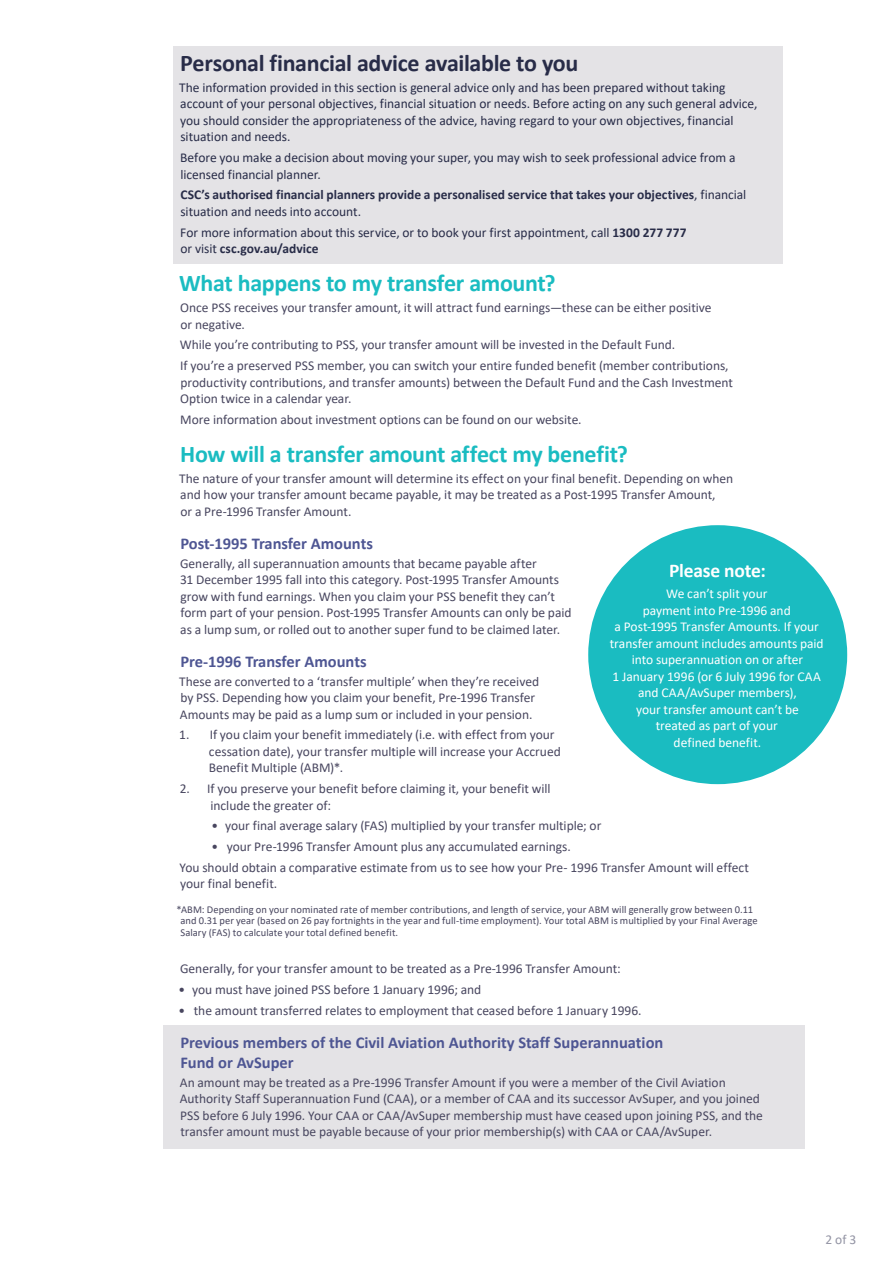
<style>
.page{position:relative;width:893px;height:1263px;background:#fff}
.page>*{position:absolute;margin:0;border:0;box-sizing:border-box;transform-origin:0 0}
.t1{font:700 24px "Calibri";letter-spacing:-.015em;color:#1abcc1}
.t2{font:700 24px "Calibri";letter-spacing:-.015em;color:#282c48}
.t3{font:700 19.5px "Calibri";letter-spacing:-.01em;color:#fff}
.t4{font:700 16.5px/20.4px "Calibri";color:#4e5693}
.t5{font:13.5px/16.5px "Calibri";letter-spacing:-.005em;color:#48465f}
.t6{font:13.5px/16.5px "Calibri";letter-spacing:-.005em;color:#282c48}
.t7{font:13.5px/16.5px "Calibri";letter-spacing:-.005em;color:#fff;text-align:center}
.t8{font:700 13.5px/16.5px "Calibri";color:#282c48}
.t9{font:13.5px "Calibri";color:#9394a4}
.t10{font:10.5px/11.6px "Calibri";letter-spacing:.005em;color:#48465f}
.s1{font-weight:400}
.s2{font-weight:700}
</style>
<div class="page">
<div style="left:173px;top:46px;width:609px;height:218px;background:#e4e3e6"></div>
<div style="left:163px;top:1025px;width:641px;height:124px;background:#e4e3e6"></div>
<div style="left:588px;top:525px;width:259px;height:259px;background:#1abcc1;border-radius:50%"></div>
<h1 class="t2" style="left:180px;top:46px;width:400px">Personal financial advice available to you</h1>
<p class="t6" style="left:179px;top:79px;width:580px">The information provided in this section is general advice only and has been prepared without taking account of your personal objectives, financial situation or needs. Before acting on any such general advice, you should consider the appropriateness of the advice, having regard to your own objectives, financial situation and needs.</p>
<p class="t6" style="left:180px;top:149px;width:557px">Before you make a decision about moving your super, you may wish to seek professional advice from a licensed financial planner.</p>
<p class="t8" style="left:180px;top:186px;width:567px">CSC’s authorised financial planners provide a personalised service that takes your objectives<span class="s1">, financial situation and needs into account.</span></p>
<p class="t6" style="left:180px;top:224px;width:508px">For more information about this service, or to book your first appointment, call <span class="s2">1300 277 777 </span>or visit <span class="s2">csc.gov.au/advice</span></p>
<h1 class="t1" style="left:179px;top:266px;width:378px">What happens to my transfer amount?</h1>
<p class="t5" style="left:180px;top:299px;width:533px">Once PSS receives your transfer amount, it will attract fund earnings—these can be either positive or negative.</p>
<p class="t5" style="left:180px;top:334px;width:550px;line-height:20.7px">While you’re contributing to PSS, your transfer amount will be invested in the Default Fund.<br>If you’re a preserved PSS member, you can switch your entire funded benefit (member contributions,</p>
<p class="t5" style="left:180px;top:374px;width:554px">productivity contributions, and transfer amounts) between the Default Fund and the Cash Investment<br>Option twice in a calendar year.</p>
<p class="t5" style="left:180px;top:411px;width:403px">More information about investment options can be found on our website.</p>
<h1 class="t1" style="left:180px;top:437px;width:449px">How will a transfer amount affect my benefit?</h1>
<p class="t5" style="left:179px;top:470px;width:556px">The nature of your transfer amount will determine its effect on your final benefit. Depending on when and how your transfer amount became payable, it may be treated as a Post-1995 Transfer Amount,<br>or a Pre-1996 Transfer Amount.</p>
<p class="t4" style="left:180px;top:533px;width:194px">Post-1995 Transfer Amounts</p>
<p class="t5" style="left:180px;top:555px;width:393px">Generally, all superannuation amounts that became payable after<br>31 December 1995 fall into this category. Post-1995 Transfer Amounts grow with fund earnings. When you claim your PSS benefit they can’t form part of your pension. Post-1995 Transfer Amounts can only be paid as a lump sum, or rolled out to another super fund to be claimed later.</p>
<p class="t4" style="left:180px;top:651px;width:188px">Pre-1996 Transfer Amounts</p>
<p class="t5" style="left:179px;top:672px;width:362px">These are converted to a ‘transfer multiple’ when they’re received by PSS. Depending how you claim your benefit, Pre-1996 Transfer<br>Amounts may be paid as a lump sum or included in your pension.</p>
<p class="t5" style="left:209px;top:726px;width:354px;text-indent:-29px">1. If you claim your benefit immediately (i.e. with effect from your cessation date), your transfer multiple will increase your Accrued<br>Benefit Multiple (ABM)*.</p>
<p class="t5" style="left:210px;top:780px;width:342px;text-indent:-31px">2. If you preserve your benefit before claiming it, your benefit will include the greater of:</p>
<p class="t5" style="left:211px;top:817px;width:391px">• your final average salary (FAS) multiplied by your transfer multiple; or</p>
<p class="t5" style="left:179px;top:836px;width:571px;line-height:20.7px;text-indent:32px">• your Pre-1996 Transfer Amount plus any accumulated earnings.<br>You should obtain a comparative estimate from us to see how your Pre- 1996 Transfer Amount will effect</p>
<p class="t5" style="left:180px;top:875px;width:99px">your final benefit.</p>
<p class="t10" style="left:180px;top:903px;width:579px;text-indent:-4px">*ABM: Depending on your nominated rate of member contributions, and length of service, your ABM will generally grow between 0.11 and 0.31 per year (based on 26 pay fortnights in the year and full-time employment). Your total ABM is multiplied by your Final Average<br>Salary (FAS) to calculate your total defined benefit.</p>
<p class="t5" style="left:180px;top:960px;width:442px">Generally, for your transfer amount to be treated as a Pre-1996 Transfer Amount:</p>
<p class="t5" style="left:178px;top:981px;width:304px">• you must have joined PSS before 1 January 1996; and</p>
<p class="t5" style="left:178px;top:1001px;width:465px">• the amount transferred relates to employment that ceased before 1 January 1996.</p>
<p class="t4" style="left:180px;top:1032px;width:485px">Previous members of the Civil Aviation Authority Staff Superannuation<br>Fund or AvSuper</p>
<p class="t5" style="left:180px;top:1074px;width:584px">An amount may be treated as a Pre-1996 Transfer Amount if you were a member of the Civil Aviation Authority Staff Superannuation Fund (CAA), or a member of CAA and its successor AvSuper, and you joined PSS before 6 July 1996. Your CAA or CAA/AvSuper membership must have ceased upon joining PSS, and the transfer amount must be payable because of your prior membership(s) with CAA or CAA/AvSuper.</p>
<h2 class="t3" style="left:669px;top:557px;width:98px">Please note:</h2>
<p class="t7" style="left:610px;top:585px;width:215px">We can’t split your<br>payment into Pre-1996 and<br>a Post-1995 Transfer Amounts. If your transfer amount includes amounts paid into superannuation on or after<br>1 January 1996 (or 6 July 1996 for CAA and CAA/AvSuper members),<br>your transfer amount can’t be<br>treated as part of your<br>defined benefit.</p>
<p class="t9" style="left:825px;top:1230px;width:33px">2 of 3</p>
</div>
